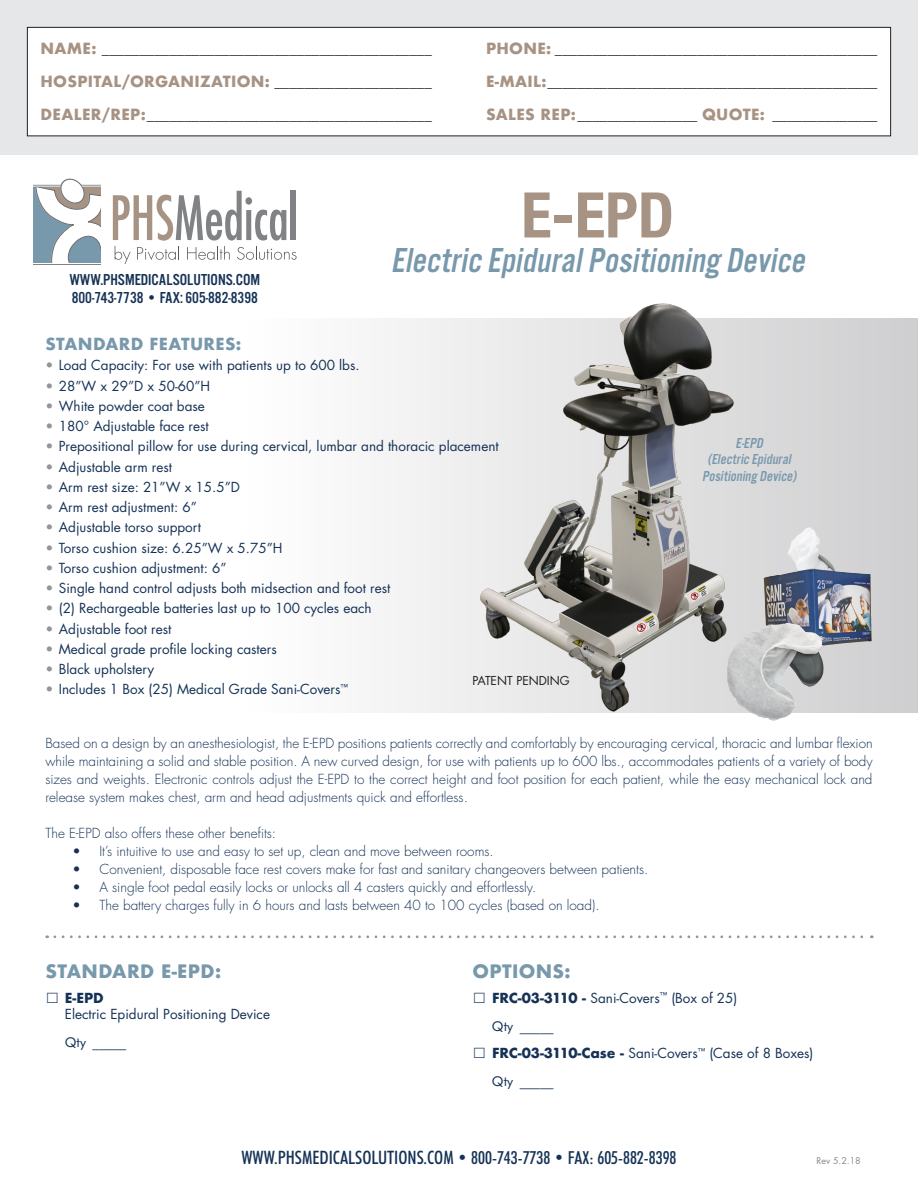
<style>
.page{position:relative;width:918px;height:1188px;background:#fff}
.page>*{position:absolute;margin:0;border:0;box-sizing:border-box;transform-origin:0 0}
.Feature_Header{font:700 condensed 63px "Helvetica Neue";color:#a79383}
.t1{font:italic 36px "Alternate Got No 3 D";color:#7898ac}
.t2{font:500 condensed 18px "Futura BT";color:#153256}
.t3{font:700 18px "Futura";letter-spacing:.02em;color:#7898ac}
.t4{font:16.5px "Alternate Got No 3 D";color:#153256}
.t5{font:700 16.2px "Futura";letter-spacing:.02em;color:#7898ac}
.t6{font:700 15px "Minion Pro";color:#231f20}
.t7{font:700 15px "Futura";letter-spacing:.02em;color:#a79383}
.t8{font:italic 15px/16.5px "Alternate Got No 3 D";color:#7898ac;text-align:center}
.t9{font:300 13.5px/18px "Futura";color:#153256;text-align:justify}
.t10{font:13.5px "Futura";color:#153256}
.t11{font:13.5px "Futura BT";color:#153256}
.t12{font:700 13.5px "Futura";color:#153256}
.t13{font:12px "Futura";color:#231f20}
.t14{font:9px "Futura";color:#8a8a8e}
.s1{font-family:"Futura";color:#a79383}
.s2{font-family:"Minion Pro";color:#231f20}
.s3{color:#939598}
.s4{font-weight:700}
.s5{font-size:18.6px}
</style>
<div class="page">
<svg style="left:383px;top:319px;width:535px;height:394px;fill:#d8d8d9"></svg>
<div style="left:0;top:0;width:918px;height:154px;background:#e6e7e9"></div>
<div style="left:27px;top:27px;width:864px;height:109px;background:#fff"></div>
<div style="left:27px;top:27px;width:864px;height:109px;border:1px solid #231f20"></div>
<svg style="left:113px;top:191px;width:184px;height:73px"></svg>
<svg style="left:33px;top:178px;width:68px;height:85px"></svg>
<hr style="left:33px;top:264px;width:69px;height:1px;background:#808285">
<img style="left:472px;top:303px;width:277px;height:410px">
<svg style="left:55px;top:935px;width:817px;height:3px"></svg>
<img style="left:764px;top:527px;width:45px;height:68px">
<img style="left:746px;top:623px;width:41px;height:13px">
<p class="t6" style="left:40px;top:39px;width:393px"><span class="s1">NAME:</span> ____________________________________________</p>
<p class="t7" style="left:40px;top:71px;width:393px">HOSPITAL/ORGANIZATION: <span class="s2">_____________________</span></p>
<p class="t6" style="left:40px;top:105px;width:393px"><span class="s1">DEALER/REP:</span>______________________________________</p>
<p class="t6" style="left:486px;top:39px;width:393px"><span class="s1">PHONE:</span> ___________________________________________</p>
<p class="t6" style="left:486px;top:72px;width:393px"><span class="s1">E-MAIL:</span>____________________________________________</p>
<p class="t6" style="left:486px;top:105px;width:393px"><span class="s1">SALES REP:</span>________________ <span class="s1">QUOTE:</span> ______________</p>
<p class="t4" style="left:69px;top:271px;width:192px">WWW.PHSMEDICALSOLUTIONS.COM</p>
<p class="t4" style="left:72px;top:289px;width:188px">800-743-7738 • FAX: 605-882-8398</p>
<p class="Feature_Header" style="left:521px;top:163px;width:154px">E-EPD</p>
<p class="t1" style="left:391px;top:242px;width:421px">Electric EpiduralPositioning Device</p>
<p class="t5" style="left:45px;top:332px;width:197px">STANDARD FEATURES:</p>
<p class="t10" style="left:45px;top:356px;width:316px"><span class="s3">•</span> Load Capacity: For use with patients up to 600 lbs.</p>
<p class="t10" style="left:45px;top:376px;width:166px"><span class="s3">•</span> 28”W x 29”D x 50-60”H</p>
<p class="t10" style="left:45px;top:397px;width:161px"><span class="s3">•</span> White powder coat base</p>
<p class="t10" style="left:45px;top:417px;width:165px"><span class="s3">•</span> 180° Adjustable face rest</p>
<p class="t10" style="left:45px;top:437px;width:455px"><span class="s3">•</span> Prepositional pillow for use during cervical, lumbar and thoracic placement</p>
<p class="t10" style="left:45px;top:457px;width:128px"><span class="s3">•</span> Adjustable arm rest</p>
<p class="t10" style="left:45px;top:478px;width:196px"><span class="s3">•</span> Arm rest size: 21”W x 15.5”D</p>
<p class="t10" style="left:45px;top:498px;width:153px"><span class="s3">•</span> Arm rest adjustment: 6”</p>
<p class="t10" style="left:45px;top:518px;width:157px"><span class="s3">•</span> Adjustable torso support</p>
<p class="t10" style="left:45px;top:538px;width:239px"><span class="s3">•</span> Torso cushion size: 6.25”W x 5.75”H</p>
<p class="t10" style="left:45px;top:559px;width:183px"><span class="s3">•</span> Torso cushion adjustment: 6”</p>
<p class="t10" style="left:45px;top:579px;width:347px"><span class="s3">•</span> Single hand control adjusts both midsection and foot rest</p>
<p class="t10" style="left:45px;top:599px;width:328px"><span class="s3">•</span> (2) Rechargeable batteries last up to 100 cycles each</p>
<p class="t10" style="left:45px;top:619px;width:128px"><span class="s3">•</span> Adjustable foot rest</p>
<p class="t10" style="left:45px;top:640px;width:233px"><span class="s3">•</span> Medical grade profile locking casters</p>
<p class="t10" style="left:45px;top:660px;width:110px"><span class="s3">•</span> Black upholstery</p>
<p class="t10" style="left:45px;top:680px;width:304px"><span class="s3">•</span> Includes 1 Box (25) Medical Grade Sani-Covers<sup>™</sup></p>
<p class="t13" style="left:472px;top:672px;width:99px">PATENT PENDING</p>
<p class="t8" style="left:736px;top:435px;width:31px">E-EPD</p>
<p class="t8" style="left:702px;top:451px;width:99px">(Electric Epidural<br>Positioning Device)</p>
<p class="t9" style="left:45px;top:735px;width:829px">Based on a design by an anesthesiologist, the E-EPD positions patients correctly and comfortably by encouraging cervical, thoracic and lumbar flexion while maintaining a solid and stable position. A new curved design, for use with patients up to 600 lbs., accommodates patients of a variety of body sizes and weights. Electronic controls adjust the E-EPD to the correct height and foot position for each patient, while the easy mechanical lock and release system makes chest, arm and head adjustments quick and effortless.</p>
<p class="t9" style="left:45px;top:825px;width:232px">The E-EPD also offers these other benefits:</p>
<p class="t9" style="left:72px;top:843px;width:423px">• It’s intuitive to use and easy to set up, clean and move between rooms.</p>
<p class="t9" style="left:72px;top:861px;width:577px">• Convenient, disposable face rest covers make for fast and sanitary changeovers between patients.</p>
<p class="t9" style="left:72px;top:879px;width:465px">• A single foot pedal easily locks or unlocks all 4 casters quickly and effortlessly.</p>
<p class="t9" style="left:72px;top:897px;width:529px">• The battery charges fully in 6 hours and lasts between 40 to 100 cycles (based on load).</p>
<p class="t3" style="left:45px;top:958px;width:177px">STANDARD E-EPD:</p>
<p class="t3" style="left:472px;top:958px;width:100px">OPTIONS:</p>
<p class="t12" style="left:45px;top:988px;width:60px">□ E-EPD</p>
<p class="t10" style="left:65px;top:1005px;width:207px">Electric Epidural Positioning Device</p>
<p class="t11" style="left:65px;top:1034px;width:63px">Qty _____</p>
<p class="t10" style="left:472px;top:988px;width:266px">□ <span class="s4">FRC-03-3110 -</span> Sani-Covers<sup>™</sup> (Box of 25)</p>
<p class="t11" style="left:492px;top:1018px;width:63px">Qty _____</p>
<p class="t10" style="left:472px;top:1044px;width:342px">□ <span class="s4">FRC-03-3110-Case -</span> Sani-Covers<sup>™</sup> (Case of 8 Boxes)</p>
<p class="t11" style="left:492px;top:1073px;width:63px">Qty _____</p>
<p class="t2" style="left:241px;top:1146px;width:437px"><span class="s5">WWW.PHSMEDICALSOLUTIONS.COM</span> • 800-743-7738 • FAX: 605-882-8398</p>
<p class="t14" style="left:817px;top:1154px;width:46px">Rev 5.2.18</p>
</div>
